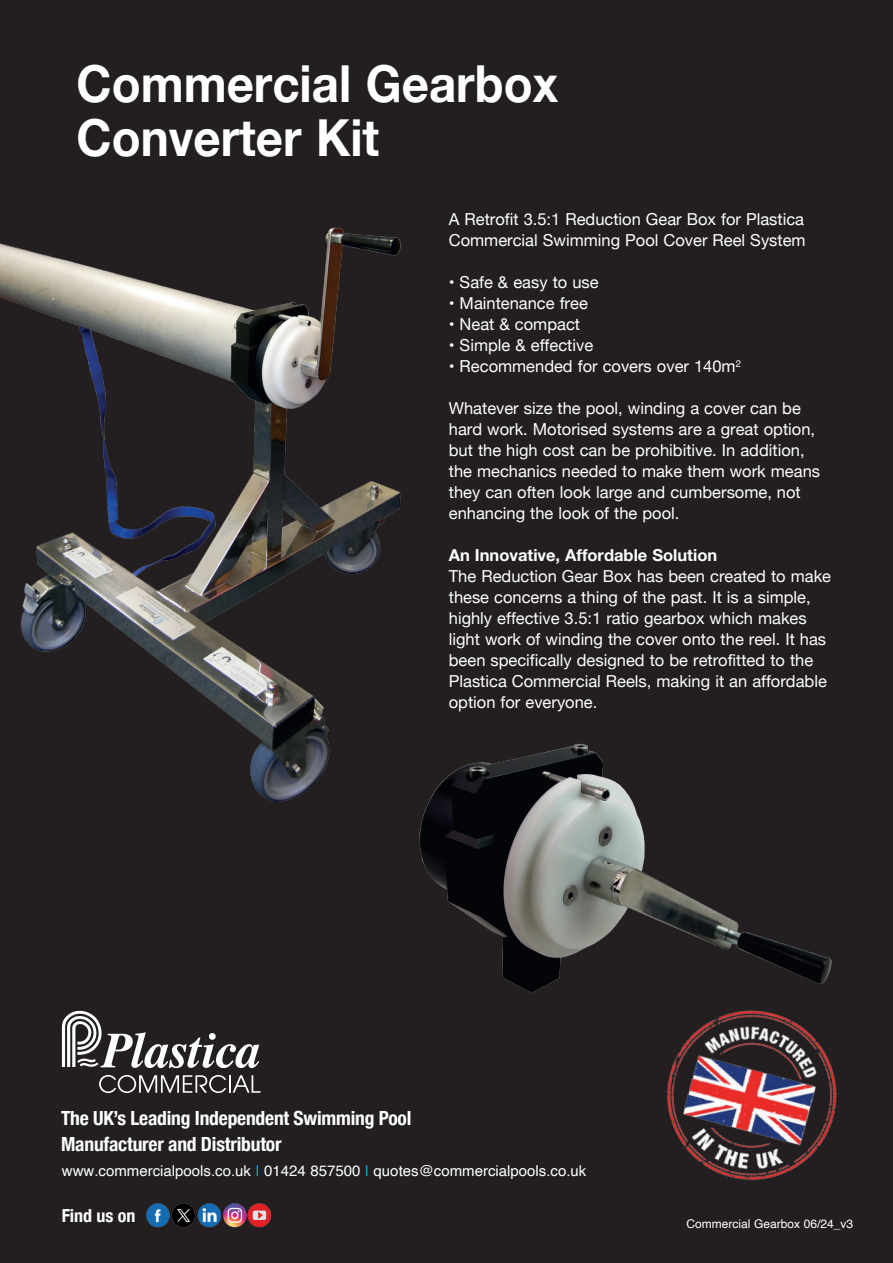
<style>
.page{position:relative;width:893px;height:1263px;background:#231f20}
.page>*{position:absolute;margin:0;border:0;box-sizing:border-box;transform-origin:0 0}
.t1{font:700 51px/54px "Helvetica Neue";color:#fff;scale:.93 1}
.t2{font:700 condensed 19.5px/25.5px "Helvetica Neue";letter-spacing:-.01em;color:#fff}
.t3{font:700 condensed 18px "Helvetica Neue";color:#fff}
.t4{font:16.5px/21px "Helvetica Neue";color:#fff}
.t5{font:700 16.5px "Helvetica Neue";color:#fff}
.t6{font:15px "Helvetica";color:#fff}
.t7{font:12px "Helvetica";color:#fff}
.s1{color:#00aeef}
</style>
<div class="page">
<img style="left:0;top:227px;width:401px;height:575px">
<img style="left:394px;top:734px;width:438px;height:259px">
<img style="left:146px;top:1204px;width:126px;height:24px">
<img style="left:645px;top:991px;width:192px;height:189px">
<svg style="left:62px;top:1011px;width:197px;height:57px"></svg>
<svg style="left:99px;top:1075px;width:162px;height:18px"></svg>
<h1 class="t1" style="left:77px;top:58px;width:519px">Commercial Gearbox<br>Converter Kit</h1>
<p class="t4" style="left:449px;top:210px;width:358px">A Retrofit 3.5:1 Reduction Gear Box for Plastica<br>Commercial Swimming Pool Cover Reel System</p>
<p class="t4" style="left:449px;top:273px;width:151px">• Safe &amp; easy to use</p>
<p class="t4" style="left:449px;top:294px;width:141px">• Maintenance free</p>
<p class="t4" style="left:449px;top:315px;width:133px">• Neat &amp; compact</p>
<p class="t4" style="left:449px;top:336px;width:146px">• Simple &amp; effective</p>
<p class="t4" style="left:449px;top:357px;width:294px">• Recommended for covers over 140m<sup>2</sup></p>
<p class="t4" style="left:449px;top:399px;width:373px">Whatever size the pool, winding a cover can be hard work. Motorised systems are a great option, but the high cost can be prohibitive. In addition, the mechanics needed to make them work means they can often look large and cumbersome, not enhancing the look of the pool.</p>
<p class="t5" style="left:449px;top:542px;width:270px">An Innovative, Affordable Solution</p>
<p class="t4" style="left:449px;top:567px;width:384px">The Reduction Gear Box has been created to make these concerns a thing of the past. It is a simple, highly effective 3.5:1 ratio gearbox which makes light work of winding the cover onto the reel. It has been specifically designed to be retrofitted to the Plastica Commercial Reels, making it an affordable option for everyone.</p>
<p class="t2" style="left:61px;top:1104px;width:352px">The UK’s Leading Independent Swimming Pool<br>Manufacturer and Distributor</p>
<p class="t6" style="left:62px;top:1159px;width:526px">www.commercialpools.co.uk <span class="s1">|</span> 01424 857500 <span class="s1">|</span> quotes@commercialpools.co.uk</p>
<p class="t3" style="left:62px;top:1201px;width:75px">Find us on</p>
<p class="t7" style="left:686px;top:1215px;width:168px">Commercial Gearbox 06/24_v3</p>
</div>
